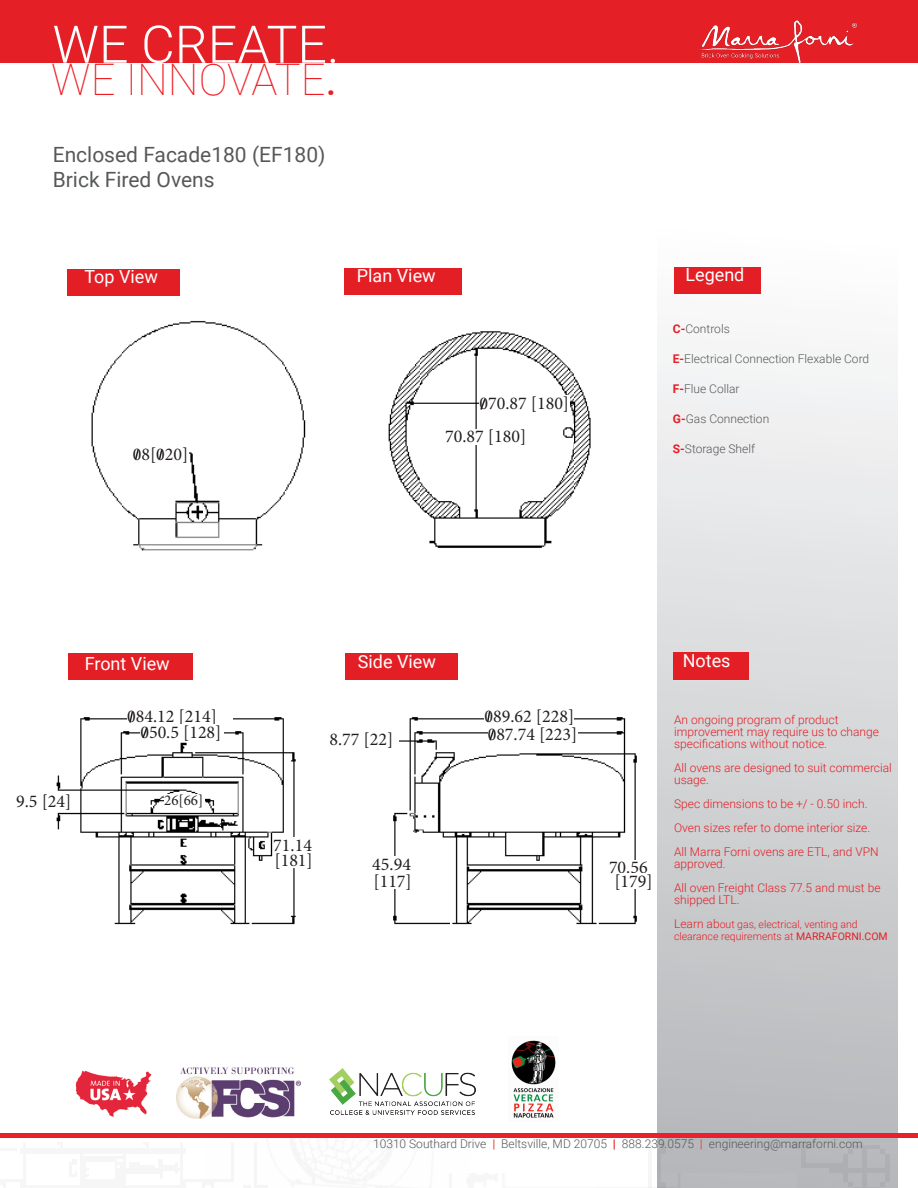
<style>
.page{position:relative;width:918px;height:1188px;background:#fff}
.page>*{position:absolute;margin:0;border:0;box-sizing:border-box;transform-origin:0 0}
.t1{font:300 51.9px "Roboto";color:#fff}
.t2{font:100 43.5px "Roboto";color:#ee1d23}
.t3{font:21px "Roboto";color:#57585a}
.t4{font:18px "Minion Pro";color:#231f20}
.Sub_Paragraph_Header{font:18px "Roboto";color:#fff}
.t5{font:15px "Minion Pro";color:#231f20}
.Sub_Paragraph{font:300 12px/12px "Roboto";color:#e41e25}
.Sub_Paragraph-2{font:300 12px "Roboto";color:#57585a}
.Sub_Paragraph-3{font:300 10.5px/12px "Roboto";color:#e41e25}
.s1{font-weight:400}
.s2{font-weight:700;color:#e41e25}
.s3{font-weight:700;color:#e8212d}
.s4{font-size:12px}
.s5{font-weight:700;color:#e8583e}
</style>
<div class="page">
<div style="left:658px;top:224px;width:239px;height:964px;background:linear-gradient(to bottom,#fff,#b3b4b8)"></div>
<img style="left:657px;top:1143px;width:241px;height:45px">
<img style="left:648px;top:1173px;width:148px;height:15px">
<div style="left:0;top:1133px;width:918px;height:5px;background:#e8212d"></div>
<div style="left:68px;top:653px;width:124px;height:27px;background:#e41e25"></div>
<div style="left:345px;top:653px;width:113px;height:27px;background:#e41e25"></div>
<div style="left:673px;top:652px;width:76px;height:28px;background:#e41e25"></div>
<div style="left:68px;top:270px;width:112px;height:26px;background:#e41e25"></div>
<div style="left:344px;top:268px;width:118px;height:27px;background:#e41e25"></div>
<div style="left:674px;top:267px;width:87px;height:26px;background:#e41e25"></div>
<img style="left:91px;top:320px;width:215px;height:231px">
<img style="left:388px;top:331px;width:203px;height:217px">
<img style="left:56px;top:717px;width:240px;height:208px">
<img style="left:393px;top:717px;width:244px;height:208px">
<div style="left:133px;top:447px;width:56px;height:17px;background:#fff"></div>
<div style="left:127px;top:709px;width:106px;height:15px;background:#fff"></div>
<div style="left:140px;top:725px;width:84px;height:15px;background:#fff"></div>
<div style="left:16px;top:794px;width:62px;height:15px;background:#fff"></div>
<div style="left:329px;top:732px;width:70px;height:14px;background:#fff"></div>
<div style="left:372px;top:856px;width:41px;height:16px;background:#fff"></div>
<div style="left:273px;top:838px;width:41px;height:15px;background:#fff"></div>
<div style="left:374px;top:874px;width:38px;height:15px;background:#fff"></div>
<div style="left:274px;top:853px;width:39px;height:15px;background:#fff"></div>
<div style="left:164px;top:794px;width:41px;height:15px;background:#fff"></div>
<div style="left:609px;top:860px;width:41px;height:15px;background:#fff"></div>
<div style="left:614px;top:874px;width:39px;height:15px;background:#fff"></div>
<div style="left:484px;top:709px;width:90px;height:15px;background:#fff"></div>
<div style="left:488px;top:727px;width:90px;height:15px;background:#fff"></div>
<div style="left:445px;top:429px;width:87px;height:15px;background:#fff"></div>
<div style="left:479px;top:396px;width:90px;height:15px;background:#fff"></div>
<svg style="left:135px;top:449px;width:4px;height:11px"></svg>
<svg style="left:158px;top:449px;width:5px;height:11px"></svg>
<svg style="left:480px;top:399px;width:6px;height:11px"></svg>
<svg style="left:129px;top:711px;width:5px;height:12px"></svg>
<svg style="left:142px;top:727px;width:6px;height:12px"></svg>
<svg style="left:486px;top:711px;width:9px;height:31px"></svg>
<img style="left:75px;top:1070px;width:77px;height:47px">
<img style="left:177px;top:1067px;width:124px;height:51px">
<img style="left:330px;top:1068px;width:145px;height:46px">
<img style="left:511px;top:1040px;width:45px;height:78px">
<div style="left:0;top:0;width:918px;height:62px;background:#e41f25"></div>
<img style="left:693px;top:20px;width:170px;height:44px">
<p class="t1" style="left:52px;top:8px;width:288px">WE CREATE.</p>
<p class="t2" style="left:51px;top:49px;width:287px">WE INNOVATE<span class="s1">.</span></p>
<p class="t3" style="left:53px;top:140px;width:274px">Enclosed Facade180 (EF180)</p>
<p class="t3" style="left:53px;top:165px;width:163px">Brick Fired Ovens</p>
<p class="Sub_Paragraph_Header" style="left:84px;top:264px;width:75px">Top View</p>
<p class="Sub_Paragraph_Header" style="left:357px;top:263px;width:80px">Plan View</p>
<p class="Sub_Paragraph_Header" style="left:686px;top:262px;width:60px">Legend</p>
<p class="t4" style="left:133px;top:442px;width:57px">08[020]</p>
<p class="t4" style="left:479px;top:391px;width:91px">070.87 [180]</p>
<p class="t4" style="left:445px;top:424px;width:83px">70.87 [180]</p>
<p class="Sub_Paragraph-2" style="left:673px;top:320px;width:58px"><span class="s2">C-</span>Controls</p>
<p class="Sub_Paragraph-2" style="left:673px;top:350px;width:198px"><span class="s3">E-</span>Electrical Connection Flexable Cord</p>
<p class="Sub_Paragraph-2" style="left:673px;top:380px;width:68px"><span class="s2">F-</span>Flue Collar</p>
<p class="Sub_Paragraph-2" style="left:673px;top:410px;width:98px"><span class="s2">G-</span>Gas Connection</p>
<p class="Sub_Paragraph-2" style="left:673px;top:440px;width:84px"><span class="s2">S-</span>Storage Shelf</p>
<p class="Sub_Paragraph_Header" style="left:85px;top:651px;width:87px">Front View</p>
<p class="Sub_Paragraph_Header" style="left:358px;top:649px;width:80px">Side View</p>
<p class="t4" style="left:127px;top:704px;width:91px">084.12 [214]</p>
<p class="t4" style="left:140px;top:720px;width:83px">050.5 [128]</p>
<p class="t4" style="left:329px;top:728px;width:65px">8.77 [22]</p>
<p class="t4" style="left:16px;top:790px;width:57px">9.5 [24]</p>
<p class="t5" style="left:164px;top:790px;width:41px">26[66]</p>
<p class="t4" style="left:273px;top:833px;width:40px">71.14</p>
<p class="t4" style="left:274px;top:848px;width:40px">[181]</p>
<p class="t4" style="left:372px;top:852px;width:40px">45.94</p>
<p class="t4" style="left:374px;top:869px;width:40px">[117]</p>
<p class="t4" style="left:484px;top:704px;width:91px">089.62 [228]</p>
<p class="t4" style="left:488px;top:722px;width:91px">087.74 [223]</p>
<p class="t4" style="left:609px;top:855px;width:40px">70.56</p>
<p class="t4" style="left:614px;top:869px;width:40px">[179]</p>
<p class="Sub_Paragraph_Header" style="left:683px;top:648px;width:49px">Notes</p>
<p class="Sub_Paragraph" style="left:674px;top:713px;width:206px">An ongoing program of product improvement may require us to change specifications without notice.</p>
<p class="Sub_Paragraph" style="left:674px;top:761px;width:219px">All ovens are designed to suit commercial usage.</p>
<p class="Sub_Paragraph" style="left:674px;top:797px;width:195px">Spec dimensions to be +/ - 0.50 inch.</p>
<p class="Sub_Paragraph" style="left:674px;top:821px;width:198px">Oven sizes refer to dome interior size.</p>
<p class="Sub_Paragraph" style="left:674px;top:845px;width:206px">All Marra Forni ovens are ETL, and VPN approved.</p>
<p class="Sub_Paragraph" style="left:674px;top:881px;width:208px">All oven Freight Class 77.5 and must be shipped LTL.</p>
<p class="Sub_Paragraph-3" style="left:674px;top:918px;width:215px"><span class="s4">Learn ab</span>out gas, electrical, venting and clearance requirements at <span class="s1">MARRAFORNI.COM</span></p>
<p class="Sub_Paragraph-2" style="left:373px;top:1135px;width:491px">10310 Southard Drive <span class="s5">|</span> Beltsville, MD 20705 <span class="s2">|</span> 888.239.0575 <span class="s5">|</span> engineering@marraforni.com</p>
</div>
